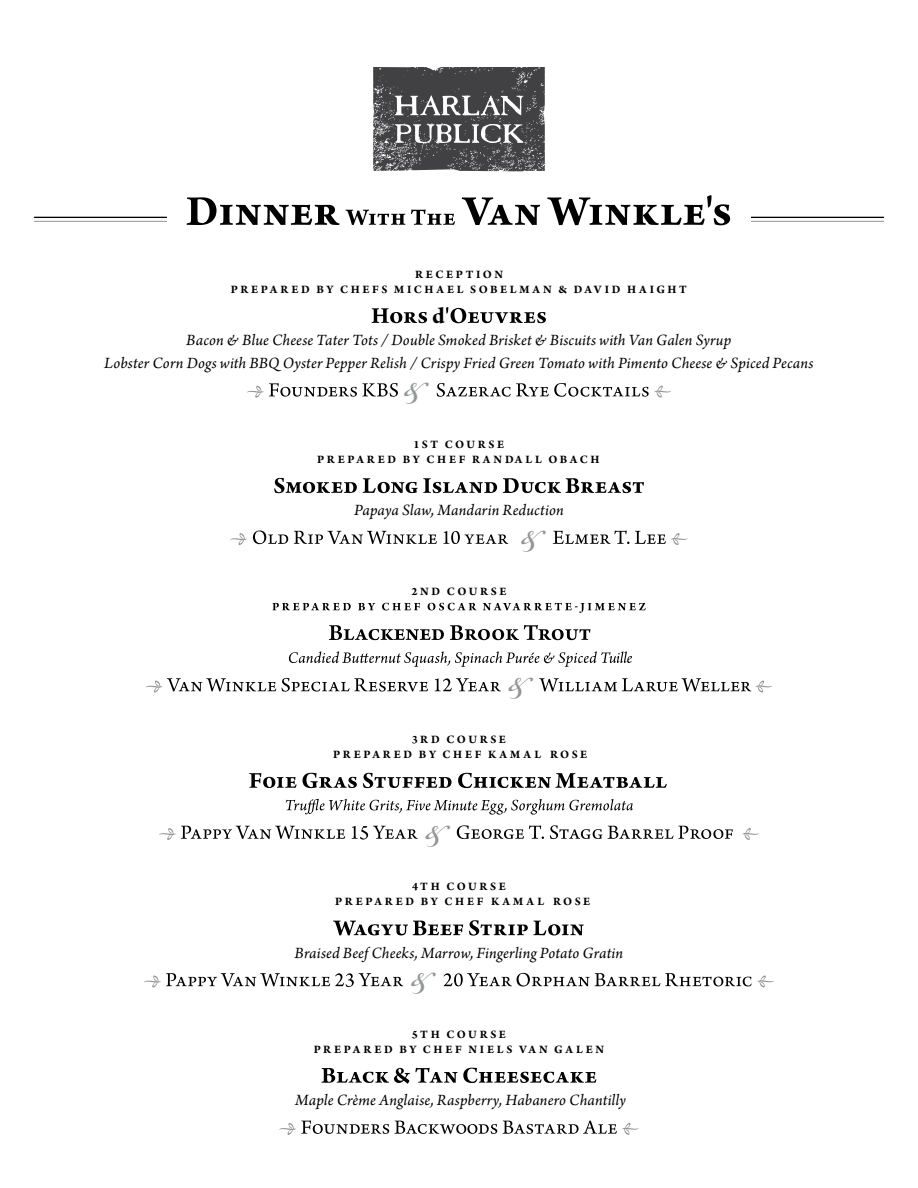
<style>
.page{position:relative;width:918px;height:1188px;background:#fff}
.page>*{position:absolute;margin:0;border:0;box-sizing:border-box;transform-origin:0 0}
.t1{font:600 45px "Bickham Script Pro";color:#939598}
.t2{font:700 24px "Arno Pro";color:#000}
.t3{font:italic 16.5px/22.5px "Arno Pro";letter-spacing:.01em;color:#000;text-align:center}
.t4{font:700 12px "Arno Pro";letter-spacing:.22em;color:#000}
</style>
<div class="page">
<hr style="left:684px;top:217px;width:200px;height:1px;background:#000">
<hr style="left:684px;top:221px;width:200px;height:1px;background:#939598">
<hr style="left:34px;top:217px;width:200px;height:1px;background:#000">
<hr style="left:34px;top:221px;width:200px;height:1px;background:#939598">
<div style="left:167px;top:170px;width:584px;height:97px;background:#fff"></div>
<svg style="left:187px;top:197px;width:268px;height:28px"></svg>
<svg style="left:462px;top:195px;width:268px;height:30px"></svg>
<svg style="left:373px;top:67px;width:172px;height:104px;background:#5e5d5f"></svg>
<svg style="left:372px;top:308px;width:55px;height:15px"></svg>
<svg style="left:446px;top:307px;width:100px;height:16px"></svg>
<svg style="left:247px;top:383px;width:151px;height:15px"></svg>
<svg style="left:437px;top:383px;width:234px;height:15px"></svg>
<svg style="left:274px;top:478px;width:370px;height:15px"></svg>
<svg style="left:230px;top:533px;width:17px;height:12px"></svg>
<svg style="left:253px;top:530px;width:255px;height:14px"></svg>
<svg style="left:553px;top:531px;width:135px;height:14px"></svg>
<svg style="left:289px;top:651px;width:343px;height:16px"></svg>
<svg style="left:146px;top:678px;width:355px;height:15px"></svg>
<svg style="left:539px;top:678px;width:233px;height:15px"></svg>
<svg style="left:249px;top:773px;width:418px;height:15px"></svg>
<svg style="left:286px;top:799px;width:347px;height:16px"></svg>
<svg style="left:159px;top:826px;width:259px;height:14px"></svg>
<svg style="left:457px;top:825px;width:276px;height:14px"></svg>
<svg style="left:742px;top:828px;width:17px;height:12px"></svg>
<svg style="left:333px;top:920px;width:251px;height:16px"></svg>
<svg style="left:144px;top:973px;width:259px;height:15px"></svg>
<svg style="left:444px;top:973px;width:330px;height:15px"></svg>
<svg style="left:321px;top:1068px;width:275px;height:16px"></svg>
<svg style="left:279px;top:1121px;width:360px;height:14px"></svg>
<svg style="left:272px;top:603px;width:374px;height:10px"></svg>
<svg style="left:329px;top:625px;width:261px;height:15px"></svg>
<p class="t4" style="left:415px;top:267px;width:89px">RECEPTION</p>
<h2 class="t2" style="left:432px;top:302px;width:14px">d</h2>
<p class="t3" style="left:104px;top:330px;width:711px">Bacon &amp; Blue Cheese Tater Tots / Double Smoked Brisket &amp; Biscuits with Van Galen Syrup<br>Lobster Corn Dogs with BBQ Oyster Pepper Relish / Crispy Fried Green Tomato with Pimento Cheese &amp; Spiced Pecans</p>
<h1 class="t1" style="left:403px;top:354px;width:23px">&amp;</h1>
<p class="t4" style="left:414px;top:437px;width:92px">1ST COURSE</p>
<p class="t4" style="left:231px;top:282px;width:458px">PREPARED BY CHEFS MICHAEL SOBELMAN &amp; DAVID HAIGHT</p>
<p class="t4" style="left:317px;top:452px;width:284px">PREPARED BY CHEF RANDALL OBACH</p>
<p class="t3" style="left:354px;top:500px;width:211px">Papaya Slaw, Mandarin Reduction</p>
<h1 class="t1" style="left:520px;top:502px;width:23px">&amp;</h1>
<p class="t4" style="left:411px;top:585px;width:97px">2ND COURSE</p>
<h1 class="t1" style="left:507px;top:649px;width:23px">&amp;</h1>
<p class="t4" style="left:412px;top:732px;width:96px">3RD COURSE</p>
<p class="t4" style="left:333px;top:747px;width:256px">PREPARED BY CHEF KAMAL ROSE</p>
<h1 class="t1" style="left:424px;top:797px;width:23px">&amp;</h1>
<p class="t4" style="left:412px;top:880px;width:95px">4TH COURSE</p>
<p class="t4" style="left:335px;top:895px;width:257px">PREPARED BY CHEF KAMAL ROSE</p>
<p class="t3" style="left:295px;top:942px;width:330px">Braised Beef Cheeks, Marrow, Fingerling Potato Gratin</p>
<h1 class="t1" style="left:410px;top:944px;width:23px">&amp;</h1>
<p class="t4" style="left:412px;top:1027px;width:95px">5TH COURSE</p>
<p class="t4" style="left:314px;top:1042px;width:292px">PREPARED BY CHEF NIELS VAN GALEN</p>
<p class="t3" style="left:295px;top:1090px;width:332px">Maple Crème Anglaise, Raspberry, Habanero Chantilly</p>
</div>
